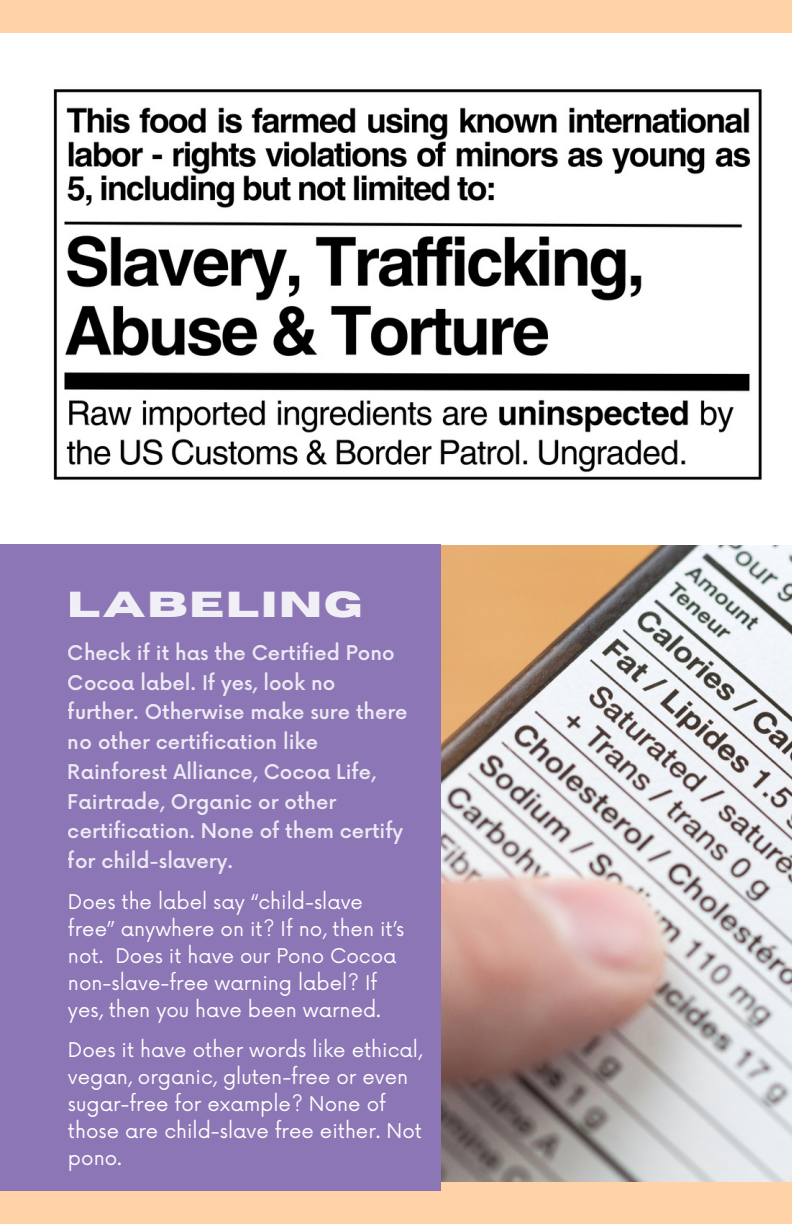
<style>
.page{position:relative;width:792px;height:1224px;background:#ffd2a7}
.page>*{position:absolute;margin:0;border:0;box-sizing:border-box;transform-origin:0 0}
.t1{font:700 36px "Horizon";letter-spacing:.055em;color:#fff}
.t2{font:19.8px/27px "Now";color:#fff}
.t3{font:500 19.8px/29.8px "Now";color:#fff}
</style>
<div class="page">
<img style="left:441px;top:545px;width:351px;height:637px">
<img style="left:0;top:33px;width:792px;height:512px">
<div style="left:0;top:544px;width:441px;height:647px;background:#8c76b6"></div>
<h1 class="t1" style="left:68px;top:587px;width:296px">LABELING</h1>
<p class="t3" style="left:68px;top:639px;width:341px">Check if it has the Certified Pono<br>Cocoa label. If yes, look no further. Otherwise make sure there no other certification like<br>Rainforest Alliance, Cocoa Life,<br>Fairtrade, Organic or other certification. None of them certify for child-slavery.</p>
<p class="t2" style="left:68px;top:890px;width:338px">Does the label say “child-slave free” anywhere on it? If no, then it’s not. Does it have our Pono Cocoa non-slave-free warning label? If yes, then you have been warned.</p>
<p class="t2" style="left:68px;top:1037px;width:356px">Does it have other words like ethical, vegan, organic, gluten-free or even sugar-free for example? None of those are child-slave free either. Not pono.</p>
</div>
